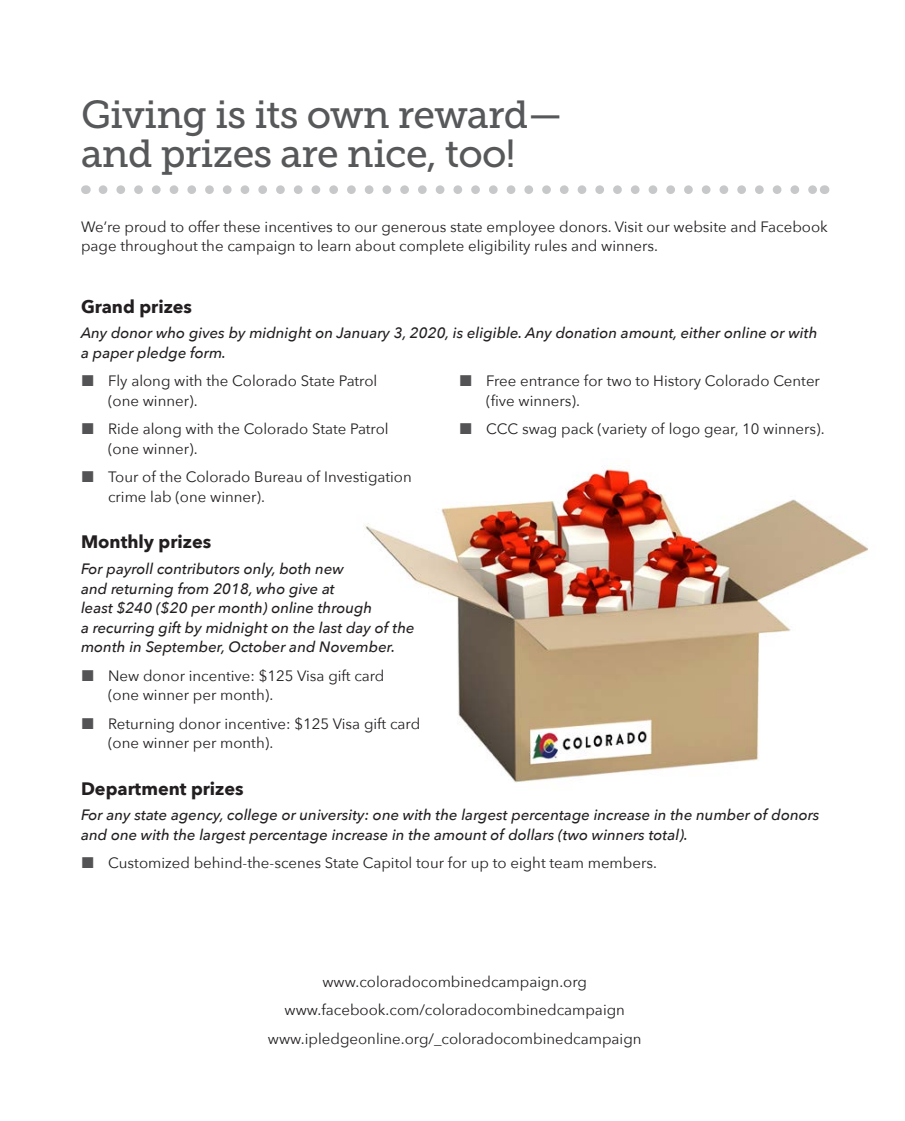
<style>
.page{position:relative;width:905px;height:1121px;background:#fff}
.page>*{position:absolute;margin:0;border:0;box-sizing:border-box;transform-origin:0 0}
.t1{font:39px/39px "Museo Slab 500";letter-spacing:-.02em;color:#57585a}
.t2{font:700 18px "Avenir Next";color:#231f20}
.t3{font:15px/19.5px "Avenir Next";color:#231f20}
.t4{font:italic 500 15px/19.5px "Avenir Next";color:#231f20}
</style>
<div class="page">
<img style="left:363px;top:467px;width:505px;height:316px">
<svg style="left:103px;top:185px;width:712px;height:9px"></svg>
<h1 class="t1" style="left:81px;top:96px;width:483px">Giving is its own reward— and prizes are nice, too!</h1>
<p class="t3" style="left:81px;top:217px;width:748px">We’re proud to offer these incentives to our generous state employee donors. Visit our website and Facebook page throughout the campaign to learn about complete eligibility rules and winners.</p>
<p class="t2" style="left:81px;top:295px;width:113px">Grand prizes</p>
<p class="t4" style="left:81px;top:323px;width:737px">Any donor who gives by midnight on January 3, 2020, is eligible. Any donation amount, either online or with a paper pledge form.</p>
<p class="t3" style="left:108px;top:371px;width:271px">Fly along with the Colorado State Patrol (one winner).</p>
<p class="t3" style="left:108px;top:419px;width:282px">Ride along with the Colorado State Patrol (one winner).</p>
<p class="t3" style="left:108px;top:467px;width:305px">Tour of the Colorado Bureau of Investigation crime lab (one winner).</p>
<p class="t3" style="left:486px;top:371px;width:335px">Free entrance for two to History Colorado Center (five winners).</p>
<p class="t3" style="left:486px;top:419px;width:340px">CCC swag pack (variety of logo gear, 10 winners).</p>
<p class="t2" style="left:81px;top:531px;width:132px">Monthly prizes</p>
<p class="t4" style="left:81px;top:559px;width:335px">For payroll contributors only, both new<br>and returning from 2018, who give at<br>least $240 ($20 per month) online through<br>a recurring gift by midnight on the last day of the month in September, October and November.</p>
<p class="t3" style="left:108px;top:665px;width:278px">New donor incentive: $125 Visa gift card (one winner per month).</p>
<p class="t3" style="left:108px;top:713px;width:314px">Returning donor incentive: $125 Visa gift card (one winner per month).</p>
<p class="t2" style="left:81px;top:777px;width:164px">Department prizes</p>
<p class="t4" style="left:81px;top:805px;width:740px">For any state agency, college or university: one with the largest percentage increase in the number of donors and one with the largest percentage increase in the amount of dollars (two winners total).</p>
<p class="t3" style="left:108px;top:853px;width:550px">Customized behind-the-scenes State Capitol tour for up to eight team members.</p>
<p class="t3" style="left:268px;top:967px;width:375px;line-height:28.5px;text-align:center">www.coloradocombinedcampaign.org www.facebook.com/coloradocombinedcampaign www.ipledgeonline.org/_coloradocombinedcampaign</p>
</div>
